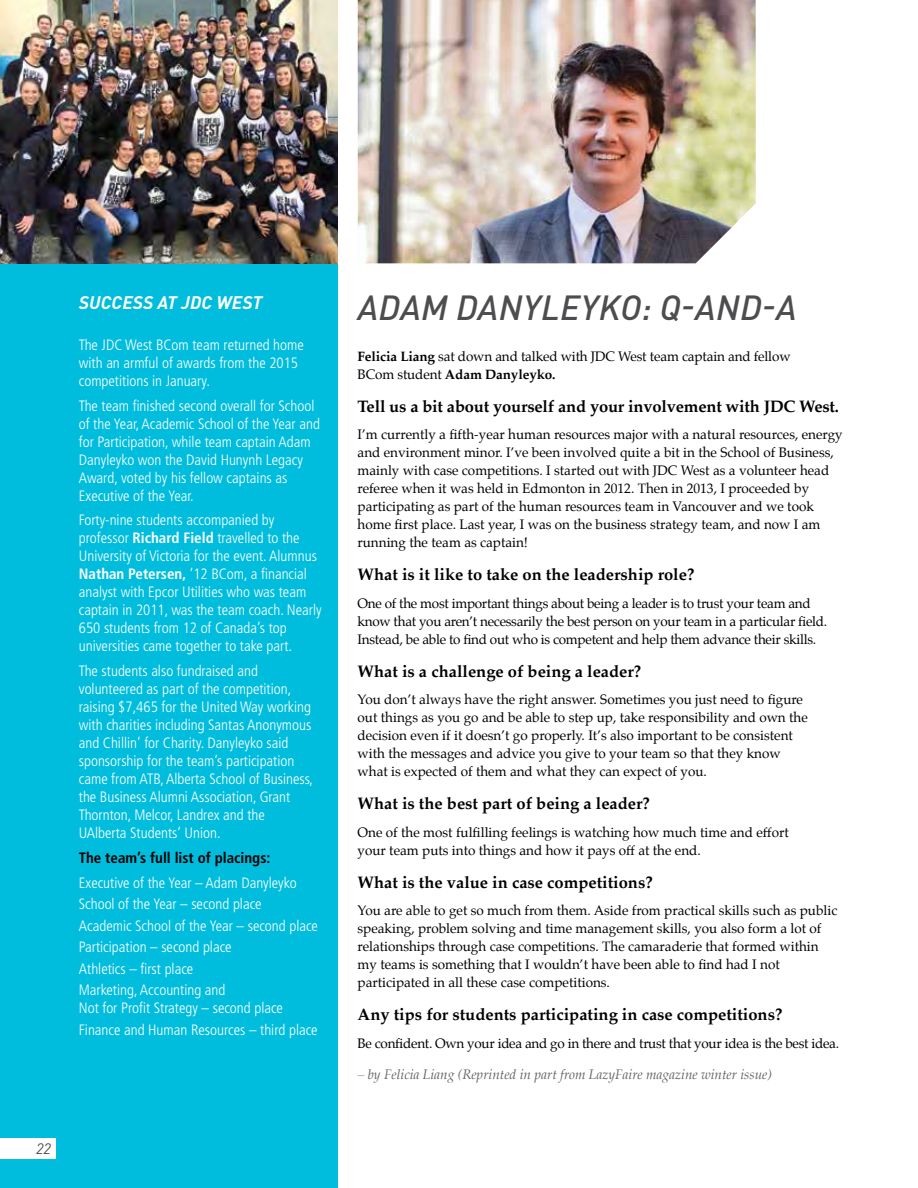
<style>
.page{position:relative;width:918px;height:1188px;background:#fff}
.page>*{position:absolute;margin:0;border:0;box-sizing:border-box;transform-origin:0 0}
.t1{font:italic 500 34.5px "DIN Pro";letter-spacing:.01em;color:#4d4d4f}
.t2{font:italic 700 18px "DIN Pro";letter-spacing:.01em;color:#fff}
.t3{font:700 16.5px "Palatino";color:#000}
.t4{font:300 condensed 15px/18px "Frutiger";color:#fff}
.t5{font:700 condensed 15px "Frutiger";color:#000}
.t6{font:italic 15px "DIN Pro";color:#4d4d4f}
.t7{font:13.5px/18px "Palatino";color:#000}
.t8{font:13.5px/18px "Palatino";letter-spacing:-.02em;color:#000}
.t9{font:italic 13.5px "Palatino";color:#636466}
.s1{font-weight:700}
</style>
<div class="page">
<div style="left:0;top:263px;width:338px;height:925px;background:#00bddd"></div>
<img style="left:358px;top:0;width:398px;height:263px">
<img style="left:0;top:0;width:338px;height:263px">
<div style="left:0;top:1138px;width:56px;height:21px;background:#fff"></div>
<h2 class="t2" style="left:79px;top:287px;width:185px">SUCCESS AT JDC WEST</h2>
<p class="t4" style="left:79px;top:336px;width:227px">The JDC West BCom team returned home with an armful of awards from the 2015 competitions in January.</p>
<p class="t4" style="left:79px;top:397px;width:243px">The team finished second overall for School of the Year, Academic School of the Year and for Participation, while team captain Adam Danyleyko won the David Hunynh Legacy Award, voted by his fellow captains as Executive of the Year.</p>
<p class="t4" style="left:79px;top:511px;width:244px">Forty-nine students accompanied by professor <span class="s1">Richard Field</span> travelled to the University of Victoria for the event. Alumnus <span class="s1">Nathan Petersen,</span> ’12 BCom, a financial analyst with Epcor Utilities who was team captain in 2011, was the team coach. Nearly 650 students from 12 of Canada’s top universities came together to take part.</p>
<p class="t4" style="left:79px;top:662px;width:236px">The students also fundraised and volunteered as part of the competition, raising $7,465 for the United Way working with charities including Santas Anonymous and Chillin’ for Charity. Danyleyko said sponsorship for the team’s participation came from ATB, Alberta School of Business, the Business Alumni Association, Grant Thornton, Melcor, Landrex and the UAlberta Students’ Union.</p>
<p class="t5" style="left:79px;top:849px;width:193px">The team’s full list of placings:</p>
<p class="t4" style="left:79px;top:872px;width:241px;line-height:21.5px">Executive of the Year – Adam Danyleyko<br>School of the Year – second place<br>Academic School of the Year – second place<br>Participation – second place<br>Athletics – first place<br>Marketing, Accounting and</p>
<p class="t4" style="left:79px;top:997px;width:240px;line-height:21.5px">Not for Profit Strategy – second place<br>Finance and Human Resources – third place</p>
<p class="t6" style="left:36px;top:1137px;width:16px">22</p>
<h1 class="t1" style="left:358px;top:280px;width:440px">ADAM DANYLEYKO: Q-AND-A</h1>
<p class="t7" style="left:358px;top:347px;width:435px"><span class="s1">Felicia Liang</span> sat down and talked with JDC West team captain and fellow<br>BCom student <span class="s1">Adam Danyleyko.</span></p>
<p class="t3" style="left:358px;top:392px;width:483px">Tell us a bit about yourself and your involvement with JDC West.</p>
<p class="t7" style="left:358px;top:426px;width:487px">I’m currently a fifth-year human resources major with a natural resources, energy and environment minor. I’ve been involved quite a bit in the School of Business, mainly with case competitions. I started out with JDC West as a volunteer head referee when it was held in Edmonton in 2012. Then in 2013, I proceeded by participating as part of the human resources team in Vancouver and we took home first place. Last year, I was on the business strategy team, and now I am running the team as captain!</p>
<p class="t3" style="left:358px;top:561px;width:338px">What is it like to take on the leadership role?</p>
<p class="t8" style="left:358px;top:594px;width:471px">One of the most important things about being a leader is to trust your team and know that you aren’t necessarily the best person on your team in a particular field.<br>Instead, be able to find out who is competent and help them advance their skills.</p>
<p class="t3" style="left:358px;top:657px;width:285px">What is a challenge of being a leader?</p>
<p class="t7" style="left:358px;top:691px;width:452px">You don’t always have the right answer. Sometimes you just need to figure out things as you go and be able to step up, take responsibility and own the decision even if it doesn’t go properly. It’s also important to be consistent with the messages and advice you give to your team so that they know what is expected of them and what they can expect of you.</p>
<p class="t3" style="left:358px;top:789px;width:294px">What is the best part of being a leader?</p>
<p class="t7" style="left:358px;top:823px;width:433px">One of the most fulfilling feelings is watching how much time and effort your team puts into things and how it pays off at the end.</p>
<p class="t3" style="left:358px;top:868px;width:297px">What is the value in case competitions?</p>
<p class="t7" style="left:358px;top:901px;width:481px">You are able to get so much from them. Aside from practical skills such as public speaking, problem solving and time management skills, you also form a lot of relationships through case competitions. The camaraderie that formed within my teams is something that I wouldn’t have been able to find had I not participated in all these case competitions.</p>
<p class="t3" style="left:358px;top:1000px;width:426px">Any tips for students participating in case competitions?</p>
<p class="t8" style="left:358px;top:1034px;width:483px">Be confident. Own your idea and go in there and trust that your idea is the best idea.</p>
<p class="t9" style="left:358px;top:1063px;width:416px">– by Felicia Liang (Reprinted in part from LazyFaire magazine winter issue)</p>
</div>
